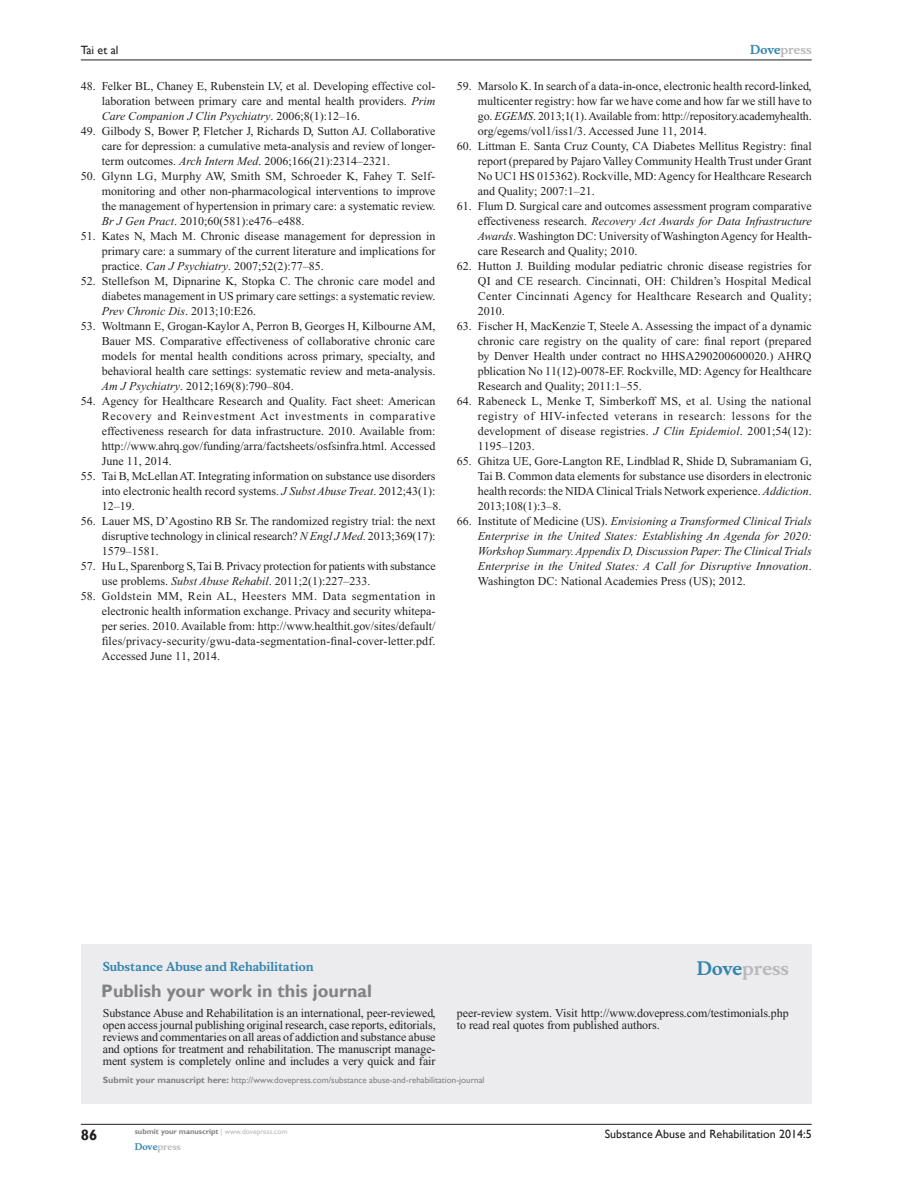
<style>
.page{position:relative;width:918px;height:1188px;background:#fff}
.page>*{position:absolute;margin:0;border:0;box-sizing:border-box;transform-origin:0 0}
.PromBx-H1{font:700 18px "Gill Sans";color:#808285}
.PromBx-Brand{font:700 18px "Musee";color:#b8b9bc}
.t1{font:700 15px "Gill Sans";color:#231f20}
.RefNL2{font:12px/15px "Times New Roman";color:#231f20;text-align:justify}
.PromBx-Tx{font:12px/12px "Times New Roman";letter-spacing:-.005em;color:#231f20;text-align:justify}
.RefNL2-2{font:italic 12px/15px "Times New Roman";letter-spacing:.01em;color:#231f20;text-align:justify}
.t2{font:12px "Gill Sans";color:#231f20}
.PromBx-JrnlName{font:700 12px "Musee";color:#3485ae}
.t3{font:700 12px "Musee";color:#b8b9bc}
.PromBx-SubmitMssWebA{font:9px "Gill Sans";color:#808285}
.t4{font:700 9px "Musee";color:#b8b9bc}
.t5{font:700 7.5px "Gill Sans";color:#808285}
.s1{font-style:italic}
.s2{color:#3485ae}
.s3{font-style:normal}
.s4{font-weight:700}
.s5{font-weight:400;color:#b8b9bc}
</style>
<div class="page">
<div style="left:81px;top:944px;width:731px;height:159px;background:#ececee"></div>
<hr style="left:81px;top:1124px;width:731px;height:1px;background:#231f20">
<hr style="left:81px;top:60px;width:731px;height:1px;background:#231f20">
<p class="t2" style="left:81px;top:43px;width:39px">Tai et al</p>
<p class="RefNL2" style="left:102px;top:79px;width:335px;text-indent:-21px">48. Felker BL, Chaney E, Rubenstein LV, et al. Developing effective col&shy;laboration between primary care and mental health providers. <span class="s1">Prim Care Companion J Clin Psychiatry</span>. 2006;8(1):12–16.</p>
<p class="RefNL2" style="left:102px;top:124px;width:335px;text-indent:-21px">49. Gilbody S, Bower P, Fletcher J, Richards D, Sutton AJ. Collaborative care for depression: a cumulative meta-analysis and review of longer&shy;term outcomes. <span class="s1">Arch Intern Med</span>. 2006;166(21):2314–2321.</p>
<p class="RefNL2" style="left:102px;top:169px;width:335px;text-indent:-21px">50. Glynn LG, Murphy AW, Smith SM, Schroeder K, Fahey T. Self&shy;monitoring and other non-pharmacological interventions to improve the management of hypertension in primary care: a systematic review.<br><span class="s1">Br J Gen Pract</span>. 2010;60(581):e476–e488.</p>
<p class="RefNL2" style="left:102px;top:229px;width:335px;text-indent:-21px">51. Kates N, Mach M. Chronic disease management for depression in primary care: a summary of the current literature and implications for practice. <span class="s1">Can J Psychiatry</span>. 2007;52(2):77–85.</p>
<p class="RefNL2" style="left:102px;top:274px;width:335px;text-indent:-21px">52. Stellefson M, Dipnarine K, Stopka C. The chronic care model and diabetes management in US primary care settings: a systematic review.<br><span class="s1">Prev Chronic Dis</span>. 2013;10:E26.</p>
<p class="RefNL2" style="left:102px;top:319px;width:335px;text-indent:-21px">53. Woltmann E, Grogan-Kaylor A, Perron B, Georges H, Kilbourne AM, Bauer MS. Comparative effectiveness of collaborative chronic care models for mental health conditions across primary, specialty, and behavioral health care settings: systematic review and meta-analysis.<br><span class="s1">Am J Psychiatry</span>. 2012;169(8):790–804.</p>
<p class="RefNL2" style="left:102px;top:394px;width:335px;text-indent:-21px">54. Agency for Healthcare Research and Quality. Fact sheet: American Recovery and Reinvestment Act investments in comparative effectiveness research for data infrastructure. 2010. Available from: http://www.ahrq.gov/funding/arra/factsheets/osfsinfra.html. Accessed June 11, 2014.</p>
<p class="RefNL2" style="left:102px;top:469px;width:335px;text-indent:-21px">55. Tai B, McLellan AT. Integrating information on substance use disorders into electronic health record systems. <span class="s1">J Subst Abuse Treat</span>. 2012;43(1):<br>12–19.</p>
<p class="RefNL2" style="left:102px;top:514px;width:335px;text-indent:-21px">56. Lauer MS, D’Agostino RB Sr. The randomized registry trial: the next disruptive technology in clinical research? <span class="s1">N Engl J Med</span>. 2013;369(17):<br>1579–1581.</p>
<p class="RefNL2" style="left:102px;top:559px;width:335px;text-indent:-21px">57. Hu L, Sparenborg S, Tai B. Privacy protection for patients with substance use problems. <span class="s1">Subst Abuse Rehabil</span>. 2011;2(1):227–233.</p>
<p class="RefNL2" style="left:102px;top:589px;width:335px;text-indent:-21px">58. Goldstein MM, Rein AL, Heesters MM. Data segmentation in electronic health information exchange. Privacy and security whitepa&shy;per series. 2010. Available from: http://www.healthit.gov/sites/default/ files/privacy-security/gwu-data-segmentation-final-cover-letter.pdf.<br>Accessed June 11, 2014.</p>
<p class="t3" style="left:750px;top:43px;width:63px"><span class="s2">Dove</span>press</p>
<p class="RefNL2" style="left:478px;top:79px;width:335px;text-indent:-21px">59. Marsolo K. In search of a data-in-once, electronic health record-linked, multicenter registry: how far we have come and how far we still have to go. <span class="s1">EGEMS</span>. 2013;1(1). Available from: http://repository.academyhealth. org/egems/vol1/iss1/3. Accessed June 11, 2014.</p>
<p class="RefNL2" style="left:478px;top:139px;width:336px;text-indent:-21px">60. Littman E. Santa Cruz County, CA Diabetes Mellitus Registry: final report (prepared by Pajaro Valley Community Health Trust under Grant No UC1 HS 015362). Rockville, MD: Agency for Healthcare Research and Quality; 2007:1–21.</p>
<p class="RefNL2" style="left:478px;top:199px;width:335px;text-indent:-21px">61. Flum D. Surgical care and outcomes assessment program comparative effectiveness research. <span class="s1">Recovery Act Awards for Data Infrastructure Awards</span>. Washington DC: University of Washington Agency for Health&shy;care Research and Quality; 2010.</p>
<p class="RefNL2" style="left:478px;top:259px;width:335px;text-indent:-21px">62. Hutton J. Building modular pediatric chronic disease registries for QI and CE research. Cincinnati, OH: Children’s Hospital Medical Center Cincinnati Agency for Healthcare Research and Quality; 2010.</p>
<p class="RefNL2" style="left:478px;top:319px;width:335px;text-indent:-21px">63. Fischer H, MacKenzie T, Steele A. Assessing the impact of a dynamic chronic care registry on the quality of care: final report (prepared by Denver Health under contract no HHSA290200600020.) AHRQ pblication No 11(12)-0078-EF. Rockville, MD: Agency for Healthcare Research and Quality; 2011:1–55.</p>
<p class="RefNL2" style="left:478px;top:394px;width:335px;text-indent:-21px">64. Rabeneck L, Menke T, Simberkoff MS, et al. Using the national registry of HIV-infected veterans in research: lessons for the development of disease registries. <span class="s1">J Clin Epidemiol</span>. 2001;54(12):<br>1195–1203.</p>
<p class="RefNL2" style="left:478px;top:454px;width:335px;text-indent:-21px">65. Ghitza UE, Gore-Langton RE, Lindblad R, Shide D, Subramaniam G, Tai B. Common data elements for substance use disorders in electronic health records: the NIDA Clinical Trials Network experience. <span class="s1">Addiction</span>.<br>2013;108(1):3–8.</p>
<p class="RefNL2-2" style="left:478px;top:514px;width:335px;text-indent:-21px"><span class="s3">66. Institute of Medicine (US).</span> Envisioning a Transformed Clinical Trials Enterprise in the United States: Establishing An Agenda for 2020:<br>Workshop Summary. Appendix D, Discussion Paper: The Clinical Trials Enterprise in the United States: A Call for Disruptive Innovation<span class="s3">.<br>Washington DC: National Academies Press (US); 2012.</span></p>
<p class="PromBx-JrnlName" style="left:103px;top:959px;width:212px">Substance Abuse and Rehabilitation</p>
<p class="PromBx-H1" style="left:101px;top:980px;width:272px">Publish your work in this journal</p>
<p class="PromBx-Brand" style="left:697px;top:958px;width:94px"><span class="s2">Dove</span>press</p>
<p class="PromBx-Tx" style="left:103px;top:1007px;width:334px">Substance Abuse and Rehabilitation is an international, peer-reviewed, open access journal publishing original research, case reports, editorials, reviews and commentaries on all areas of addiction and substance abuse and options for treatment and rehabilitation. The manuscript manage&shy;ment system is completely online and includes a very quick and fair</p>
<p class="PromBx-Tx" style="left:457px;top:1007px;width:333px">peer-review system. Visit http://www.dovepress.com/testimonials.php to read real quotes from published authors.</p>
<p class="PromBx-SubmitMssWebA" style="left:103px;top:1075px;width:383px"><span class="s4">Submit your manuscript here:</span> http://www.dovepress.com/substance abuse-and-rehabilitation-journal</p>
<p class="t1" style="left:81px;top:1126px;width:18px">86</p>
<p class="t5" style="left:135px;top:1127px;width:154px">submit your manuscript <span class="s5">| www.dovepress.com</span></p>
<p class="t4" style="left:135px;top:1141px;width:48px"><span class="s2">Dove</span>press</p>
<p class="t2" style="left:605px;top:1127px;width:208px">Substance Abuse and Rehabilitation 2014:5</p>
</div>
